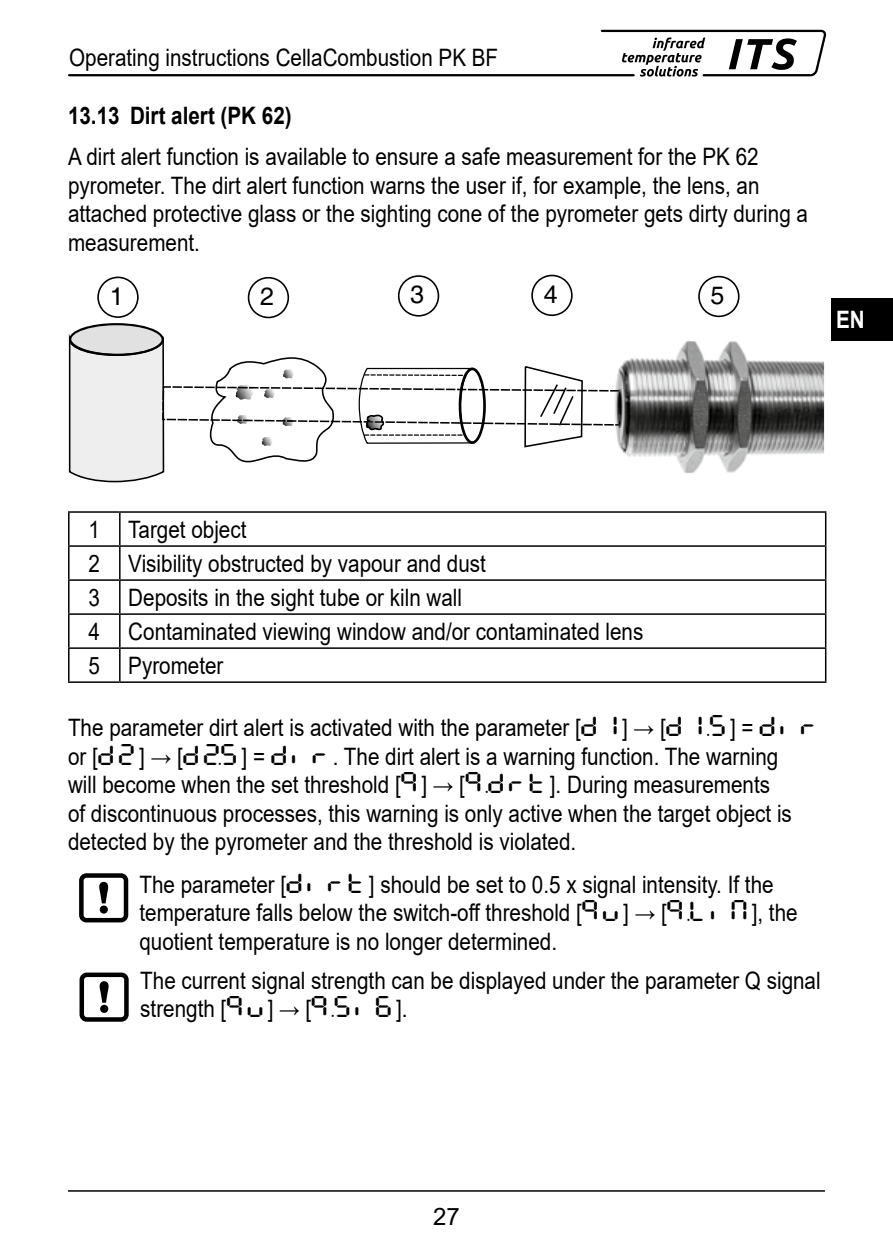
<style>
.page{position:relative;width:893px;height:1259px;background:#fff}
.page>*{position:absolute;margin:0;border:0;box-sizing:border-box;transform-origin:0 0}
.t1{font:24.9px "Helvetica";color:#000}
.t2{font:24px/28.5px "Arial";color:#000;scale:.86 1}
.t3{font:700 24px "Arial";color:#000;scale:.86 1}
.t4{font:24px "Arial";color:#000}
.t5{font:700 24px "Arial";color:#fff;scale:.86 1}
.s1{font-family:"OEM1"}
</style>
<div class="page">
<hr style="left:68px;top:1190px;width:757px;height:1px;background:#000">
<div style="left:832px;top:298px;width:61px;height:42px;background:#000"></div>
<hr style="left:68px;top:74px;width:567px;height:2px;background:#000">
<svg style="left:601px;top:30px;width:225px;height:47px"></svg>
<div style="left:79px;top:873px;width:49px;height:49px;border:4px solid #000;border-radius:5px"></div>
<svg style="left:99px;top:882px;width:9px;height:31px"></svg>
<div style="left:80px;top:972px;width:49px;height:49px;border:4px solid #000;border-radius:5px"></div>
<svg style="left:100px;top:981px;width:9px;height:32px"></svg>
<img style="left:621px;top:341px;width:203px;height:132px">
<svg style="left:69px;top:275px;width:552px;height:207px"></svg>
<svg style="left:698px;top:276px;width:41px;height:41px"></svg>
<hr style="left:68px;top:511px;width:52px;height:2px;background:#000">
<hr style="left:68px;top:513px;width:2px;height:32px;background:#000">
<hr style="left:120px;top:511px;width:706px;height:2px;background:#000">
<hr style="left:119px;top:513px;width:2px;height:32px;background:#000">
<hr style="left:825px;top:513px;width:1px;height:32px;background:#000">
<hr style="left:68px;top:545px;width:52px;height:2px;background:#000">
<hr style="left:68px;top:547px;width:2px;height:32px;background:#000">
<hr style="left:120px;top:545px;width:706px;height:2px;background:#000">
<hr style="left:119px;top:547px;width:2px;height:32px;background:#000">
<hr style="left:825px;top:547px;width:1px;height:32px;background:#000">
<hr style="left:68px;top:579px;width:52px;height:2px;background:#000">
<hr style="left:68px;top:581px;width:2px;height:32px;background:#000">
<hr style="left:120px;top:579px;width:706px;height:2px;background:#000">
<hr style="left:119px;top:581px;width:2px;height:32px;background:#000">
<hr style="left:825px;top:581px;width:1px;height:32px;background:#000">
<hr style="left:120px;top:613px;width:706px;height:2px;background:#000">
<hr style="left:119px;top:615px;width:2px;height:32px;background:#000">
<hr style="left:825px;top:615px;width:1px;height:32px;background:#000">
<hr style="left:120px;top:647px;width:706px;height:2px;background:#000">
<hr style="left:119px;top:649px;width:2px;height:32px;background:#000">
<hr style="left:825px;top:649px;width:1px;height:32px;background:#000">
<hr style="left:120px;top:681px;width:706px;height:2px;background:#000">
<hr style="left:68px;top:613px;width:52px;height:2px;background:#000">
<hr style="left:68px;top:615px;width:2px;height:32px;background:#000">
<hr style="left:68px;top:647px;width:52px;height:2px;background:#000">
<hr style="left:68px;top:649px;width:2px;height:32px;background:#000">
<hr style="left:68px;top:681px;width:52px;height:2px;background:#000">
<p class="t2" style="left:69px;top:43px;width:500px">Operating instructions CellaCombustion PK BF</p>
<p class="t3" style="left:68px;top:98px;width:262px">13.13 Dirt alert (PK 62)</p>
<p class="t2" style="left:68px;top:142px;width:862px">A dirt alert function is available to ensure a safe measurement for the PK 62 pyrometer. The dirt alert function warns the user if, for example, the lens, an attached protective glass or the sighting cone of the pyrometer gets dirty during a measurement.</p>
<p class="t1" style="left:110px;top:281px;width:15px">1</p>
<p class="t1" style="left:260px;top:282px;width:15px">2</p>
<p class="t1" style="left:410px;top:280px;width:15px">3</p>
<p class="t1" style="left:544px;top:280px;width:15px">4</p>
<p class="t1" style="left:711px;top:281px;width:15px">5</p>
<p class="t5" style="left:836px;top:302px;width:35px">EN</p>
<p class="t2" style="left:89px;top:512px;width:647px;line-height:33.9px">1 Target object<br>2 Visibility obstructed by vapour and dust<br>3 Deposits in the sight tube or kiln wall<br>4 Contaminated viewing window and/or contaminated lens 5 Pyrometer</p>
<p class="t2" style="left:68px;top:713px;width:877px">The parameter dirt alert is activated with the parameter [<span class="s1">d1</span>] → [<span class="s1">d1.s</span>] = <span class="s1">Dir </span>or [<span class="s1">d2</span>] → [<span class="s1">d2.s</span>] = <span class="s1">Dir</span>. The dirt alert is a warning function. The warning<br>will become when the set threshold [<span class="s1">q</span>] → [<span class="s1">q.drt</span>]. During measurements<br>of discontinuous processes, this warning is only active when the target object is detected by the pyrometer and the threshold is violated.</p>
<p class="t2" style="left:139px;top:870px;width:767px">The parameter [<span class="s1">DirT</span>] should be set to 0.5 x signal intensity. If the temperature falls below the switch-off threshold [<span class="s1">qu</span>] → [<span class="s1">q.LiN</span>], the quotient temperature is no longer determined.</p>
<p class="t2" style="left:140px;top:965px;width:793px">The current signal strength can be displayed under the parameter Q signal strength [<span class="s1">qu</span>] → [<span class="s1">q.Si6</span>].</p>
<p class="t4" style="left:433px;top:1200px;width:28px">27</p>
</div>
